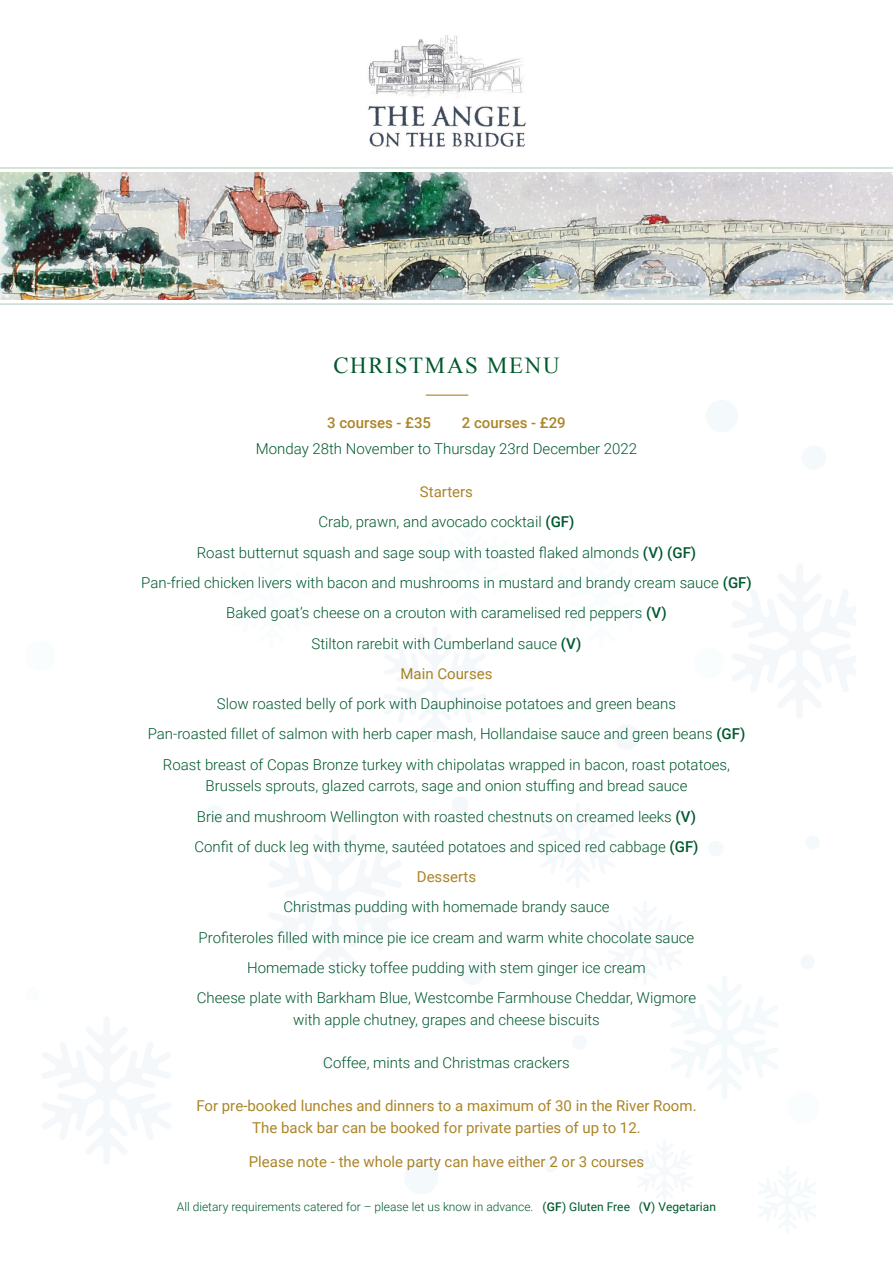
<style>
.page{position:relative;width:893px;height:1263px;background:#fff}
.page>*{position:absolute;margin:0;border:0;box-sizing:border-box;transform-origin:0 0}
.t1{font:22.8px "Times New Roman";letter-spacing:.075em;color:#00592e}
.t2{font:300 15px/21.8px "Roboto";color:#00592e;text-align:center}
.t3{font:15px/21.8px "Roboto";color:#ab8527;text-align:center}
.t4{font:500 15px "Roboto";color:#ab8527}
.t5{font:300 12px "Roboto";color:#00592e}
.s1{font-weight:500}
.s2{font-weight:400}
</style>
<div class="page">
<img style="left:349px;top:35px;width:195px;height:133px">
<img style="left:0;top:172px;width:893px;height:128px">
<hr style="left:0;top:168px;width:893px;height:1px;background:#aac9b3">
<hr style="left:0;top:304px;width:893px;height:1px;background:#aac9b3">
<hr style="left:426px;top:395px;width:42px;height:1px;background:#ab8527">
<div style="left:460px;top:960px;width:25px;height:25px;background:#f5f9fc;border-radius:12px"></div>
<div style="left:705px;top:400px;width:33px;height:32px;background:#f4f9fc;border-radius:16px"></div>
<div style="left:25px;top:987px;width:15px;height:14px;background:#fafdfe;border-radius:7px"></div>
<svg style="left:758px;top:1167px;width:48px;height:66px"></svg>
<div style="left:787px;top:1091px;width:32px;height:32px;background:#fafdfe;border-radius:16px"></div>
<div style="left:451px;top:796px;width:18px;height:17px;background:#f5f8fb;border-radius:9px"></div>
<svg style="left:671px;top:976px;width:80px;height:123px"></svg>
<div style="left:206px;top:805px;width:18px;height:19px;background:#f4f9fc;border-radius:9px"></div>
<div style="left:801px;top:445px;width:25px;height:25px;background:#f4f9fc;border-radius:12px"></div>
<div style="left:800px;top:954px;width:15px;height:15px;background:#f5f8fb;border-radius:7px"></div>
<div style="left:572px;top:1035px;width:15px;height:15px;background:#f5f9fc;border-radius:8px"></div>
<div style="left:805px;top:835px;width:15px;height:15px;background:#f4f9fc;border-radius:7px"></div>
<div style="left:708px;top:841px;width:16px;height:15px;background:#f5f9fc;border-radius:8px"></div>
<div style="left:614px;top:724px;width:26px;height:26px;background:#f5f8fb;border-radius:13px"></div>
<div style="left:321px;top:1056px;width:13px;height:14px;background:#f5f8fb;border-radius:7px"></div>
<div style="left:25px;top:640px;width:31px;height:31px;background:#fafdfe;border-radius:15px"></div>
<div style="left:404px;top:1160px;width:34px;height:34px;background:#f4f9fc;border-radius:17px"></div>
<div style="left:694px;top:647px;width:31px;height:31px;background:#fafdfe;border-radius:16px"></div>
<div style="left:543px;top:1157px;width:15px;height:15px;background:#f5f9fc;border-radius:7px"></div>
<p class="t1" style="left:333px;top:350px;width:228px">CHRISTMAS MENU</p>
<p class="t4" style="left:327px;top:412px;width:106px">3 courses - £35</p>
<p class="t4" style="left:462px;top:412px;width:106px">2 courses - £29</p>
<p class="t2" style="left:256px;top:437px;width:383px">Monday 28th November to Thursday 23rd December 2022</p>
<p class="t3" style="left:420px;top:480px;width:55px">Starters</p>
<p class="t2" style="left:319px;top:511px;width:257px">Crab, prawn, and avocado cocktail <span class="s1">(GF)</span></p>
<p class="t2" style="left:197px;top:541px;width:501px">Roast butternut squash and sage soup with toasted flaked almonds <span class="s1">(V) (GF)</span></p>
<p class="t2" style="left:141px;top:571px;width:612px">Pan-fried chicken livers with bacon and mushrooms in mustard and brandy cream sauce <span class="s1">(GF)</span></p>
<p class="t2" style="left:226px;top:601px;width:442px">Baked goat’s cheese on a crouton with caramelised red peppers <span class="s1">(V)</span></p>
<p class="t2" style="left:312px;top:632px;width:271px">Stilton rarebit with Cumberland sauce <span class="s1">(V)</span></p>
<p class="t3" style="left:400px;top:662px;width:93px">Main Courses</p>
<p class="t2" style="left:217px;top:692px;width:461px">Slow roasted belly of pork with Dauphinoise potatoes and green beans</p>
<p class="t2" style="left:148px;top:722px;width:599px">Pan-roasted fillet of salmon with herb caper mash, Hollandaise sauce and green beans <span class="s1">(GF)</span></p>
<p class="t2" style="left:163px;top:753px;width:568px">Roast breast of Copas Bronze turkey with chipolatas wrapped in bacon, roast potatoes,<br>Brussels sprouts, glazed carrots, sage and onion stuffing and bread sauce</p>
<p class="t2" style="left:197px;top:805px;width:501px">Brie and mushroom Wellington with roasted chestnuts on creamed leeks <span class="s1">(V)</span></p>
<p class="t2" style="left:194px;top:835px;width:506px">Confit of duck leg with thyme, sautéed potatoes and spiced red cabbage <span class="s1">(GF)</span></p>
<p class="t3" style="left:417px;top:865px;width:61px">Desserts</p>
<p class="t2" style="left:283px;top:895px;width:328px">Christmas pudding with homemade brandy sauce</p>
<p class="t2" style="left:199px;top:926px;width:497px">Profiteroles filled with mince pie ice cream and warm white chocolate sauce</p>
<p class="t2" style="left:247px;top:956px;width:400px">Homemade sticky toffee pudding with stem ginger ice cream</p>
<p class="t2" style="left:197px;top:986px;width:501px">Cheese plate with Barkham Blue, Westcombe Farmhouse Cheddar, Wigmore with apple chutney, grapes and cheese biscuits</p>
<p class="t2" style="left:323px;top:1051px;width:248px">Coffee, mints and Christmas crackers</p>
<p class="t3" style="left:196px;top:1094px;width:502px">For pre-booked lunches and dinners to a maximum of 30 in the River Room.<br>The back bar can be booked for private parties of up to 12.</p>
<p class="t3" style="left:249px;top:1150px;width:397px">Please note - the whole party can have either 2 or 3 courses</p>
<p class="t5" style="left:177px;top:1198px;width:541px">All dietary requirements catered for – please let us know in advance. <span class="s2">(</span><span class="s1">GF</span><span class="s2">) Gluten Free (</span><span class="s1">V</span><span class="s2">) Vegetarian</span></p>
</div>
